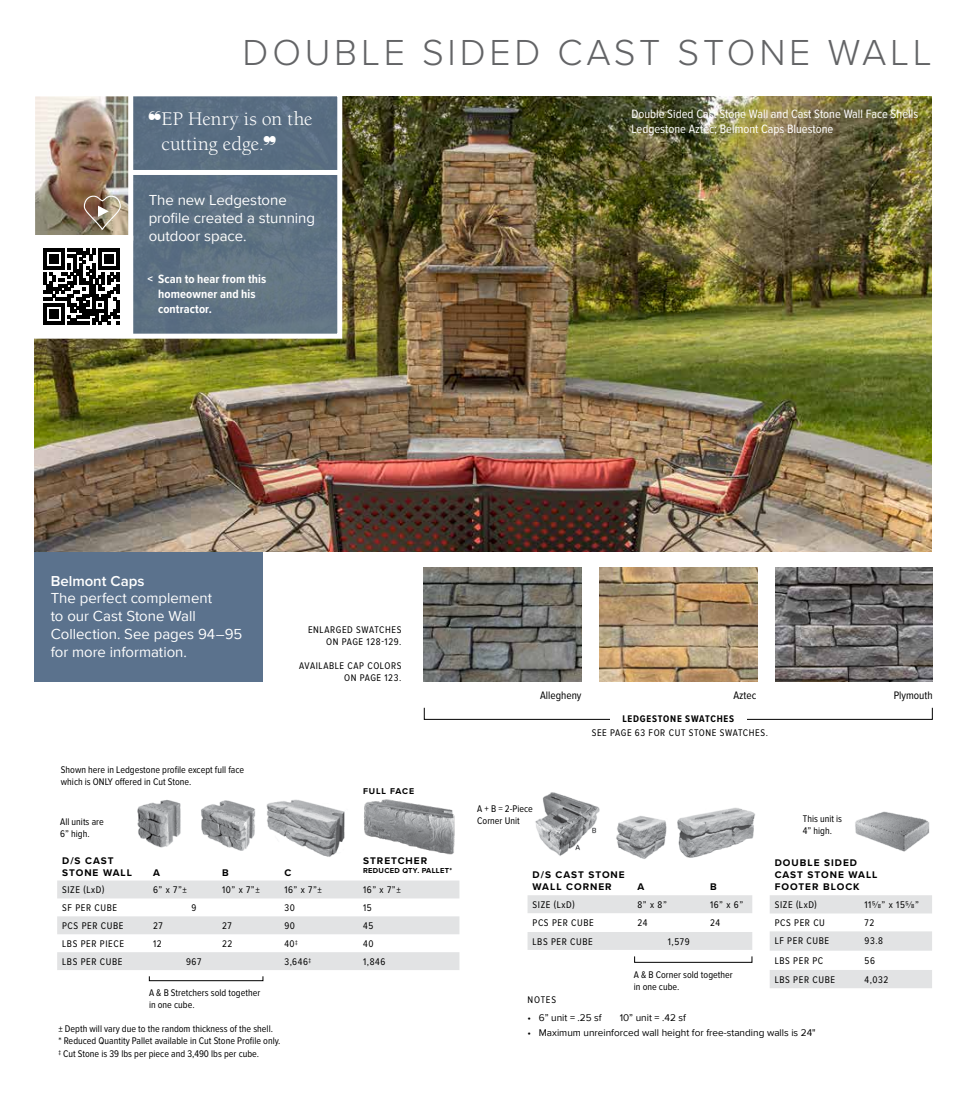
<style>
.page{position:relative;width:968px;height:1103px;background:#fff}
.page>*{position:absolute;margin:0;border:0;box-sizing:border-box;transform-origin:0 0}
.t1{font:300 37.5px "Proxima Nova";letter-spacing:.1em;color:#636466}
.t2{font:19.88px/25px "Berkeley";letter-spacing:-.005em;color:#fff}
.t3{font:15px/17.9px "Proxima Nova";color:#fff}
.t4{font:600 15px "Proxima Nova";color:#fff}
.t5{font:12.5px/15px "Proxima Nova Cond";color:#fff}
.t6{font:700 12.5px/15px "Proxima Nova Cond";letter-spacing:.005em;color:#fff}
.t7{font:11.25px "Proxima Nova Cond";color:#000}
.t8{font:10px/12px "Proxima Nova Cond";color:#000}
.t9{font:10px/12px "Proxima Nova Cond";letter-spacing:.06em;color:#000;text-align:right}
.t10{font:700 10px/12px "Proxima Nova";letter-spacing:.1em;color:#000}
.t11{font:10px "Proxima Nova";color:#000}
.t12{font:700 10px "Proxima Nova Cond";letter-spacing:.08em;color:#000}
.t13{font:700 8.75px "Proxima Nova";letter-spacing:.1em;color:#000}
.t14{font:700 7.5px "Proxima Nova";letter-spacing:.04em;color:#000}
</style>
<div class="page">
<div style="left:34px;top:545px;width:229px;height:136px;background:#5b728d"></div>
<img style="left:775px;top:568px;width:157px;height:113px">
<img style="left:364px;top:799px;width:91px;height:56px">
<img style="left:266px;top:799px;width:79px;height:58px">
<img style="left:137px;top:800px;width:44px;height:48px">
<img style="left:34px;top:96px;width:897px;height:456px">
<img style="left:535px;top:792px;width:65px;height:64px">
<img style="left:855px;top:811px;width:75px;height:41px">
<svg style="left:57px;top:880px;width:402px;height:90px"></svg>
<svg style="left:527px;top:895px;width:225px;height:54px"></svg>
<div style="left:149px;top:976px;width:114px;height:5px;border:1px solid #000"></div>
<svg style="left:770px;top:895px;width:162px;height:93px"></svg>
<img style="left:599px;top:567px;width:158px;height:114px">
<img style="left:424px;top:568px;width:157px;height:113px">
<img style="left:677px;top:807px;width:78px;height:51px">
<img style="left:616px;top:816px;width:51px;height:43px">
<img style="left:201px;top:800px;width:54px;height:51px">
<img style="left:36px;top:97px;width:92px;height:139px">
<div style="left:131px;top:94px;width:208px;height:241px;background:#5b6f82"></div>
<div style="left:30px;top:91px;width:312px;height:248px;border:5px solid #fff"></div>
<svg style="left:83px;top:195px;width:38px;height:36px"></svg>
<div style="left:128px;top:95px;width:5px;height:240px;background:#fff"></div>
<div style="left:131px;top:170px;width:209px;height:5px;background:#fff"></div>
<div style="left:31px;top:236px;width:101px;height:101px;background:#fff"></div>
<svg style="left:43px;top:248px;width:77px;height:77px"></svg>
<h1 class="t1" style="left:242px;top:25px;width:690px">DOUBLE SIDED CAST STONE WALL</h1>
<h2 class="t2" style="left:162px;top:107px;width:153px;text-indent:-13px">❝EP Henry is on the cutting edge.❞</h2>
<h3 class="t3" style="left:149px;top:191px;width:168px">The new Ledgestone profile created a stunning outdoor space.</h3>
<p class="t6" style="left:158px;top:271px;width:109px;text-indent:-11px">&lt; Scan to hear from this homeowner and his contractor.</p>
<p class="t5" style="left:631px;top:107px;width:288px">Double Sided Cast Stone Wall and Cast Stone Wall Face Shells<br>Ledgestone Aztec; Belmont Caps Bluestone</p>
<h3 class="t4" style="left:51px;top:569px;width:95px">Belmont Caps</h3>
<h3 class="t3" style="left:51px;top:589px;width:193px">The perfect complement<br>to our Cast Stone Wall<br>Collection. See pages 94–95 for more information.</h3>
<p class="t9" style="left:308px;top:623px;width:95px">ENLARGED SWATCHES<br>ON PAGE 128-129.</p>
<p class="t9" style="left:299px;top:659px;width:104px">AVAILABLE CAP COLORS<br>ON PAGE 123.</p>
<p class="t8" style="left:61px;top:764px;width:185px">Shown here in Ledgestone profile except full face which is ONLY offered in Cut Stone.</p>
<p class="t8" style="left:60px;top:816px;width:45px">All units are<br>6” high.</p>
<p class="t10" style="left:62px;top:854px;width:71px">D/S CAST<br>STONE WALL</p>
<p class="t10" style="left:153px;top:866px;width:8px">A</p>
<p class="t10" style="left:222px;top:866px;width:8px">B</p>
<p class="t10" style="left:284px;top:866px;width:8px">C</p>
<p class="t13" style="left:363px;top:784px;width:52px">FULL FACE</p>
<p class="t10" style="left:363px;top:854px;width:66px">STRETCHER</p>
<p class="t14" style="left:363px;top:865px;width:90px">REDUCED QTY. PALLET*</p>
<p class="t8" style="left:62px;top:884px;width:44px">SIZE (LxD)</p>
<p class="t8" style="left:153px;top:884px;width:35px">6” x 7”±</p>
<p class="t8" style="left:222px;top:884px;width:39px">10” x 7”±</p>
<p class="t8" style="left:284px;top:884px;width:39px">16” x 7”±</p>
<p class="t8" style="left:363px;top:884px;width:39px">16” x 7”±</p>
<p class="t9" style="left:62px;top:902px;width:56px">SF PER CUBE</p>
<p class="t8" style="left:191px;top:902px;width:6px">9</p>
<p class="t8" style="left:284px;top:902px;width:12px">30</p>
<p class="t8" style="left:363px;top:902px;width:10px">15</p>
<p class="t9" style="left:62px;top:920px;width:63px">PCS PER CUBE</p>
<p class="t8" style="left:153px;top:920px;width:11px">27</p>
<p class="t8" style="left:222px;top:920px;width:11px">27</p>
<p class="t8" style="left:284px;top:920px;width:12px">90</p>
<p class="t8" style="left:363px;top:920px;width:12px">45</p>
<p class="t9" style="left:62px;top:938px;width:63px">LBS PER PIECE</p>
<p class="t8" style="left:153px;top:938px;width:10px">12</p>
<p class="t8" style="left:222px;top:938px;width:12px">22</p>
<p class="t8" style="left:284px;top:938px;width:15px">40‡</p>
<p class="t8" style="left:363px;top:938px;width:12px">40</p>
<p class="t9" style="left:62px;top:956px;width:62px">LBS PER CUBE</p>
<p class="t8" style="left:186px;top:956px;width:17px">967</p>
<p class="t8" style="left:284px;top:956px;width:28px">3,646‡</p>
<p class="t8" style="left:363px;top:956px;width:24px">1,846</p>
<p class="t8" style="left:149px;top:987px;width:113px">A &amp; B Stretchers sold together in one cube.</p>
<p class="t8" style="left:58px;top:1023px;width:224px">± Depth will vary due to the random thickness of the shell.<br>* Reduced Quantity Pallet available in Cut Stone Profile only. ‡ Cut Stone is 39 lbs per piece and 3,490 lbs per cube.</p>
<p class="t7" style="left:540px;top:689px;width:43px">Allegheny</p>
<p class="t7" style="left:733px;top:689px;width:24px">Aztec</p>
<p class="t12" style="left:622px;top:711px;width:113px">LEDGESTONE SWATCHES</p>
<p class="t9" style="left:591px;top:726px;width:178px">SEE PAGE 63 FOR CUT STONE SWATCHES.</p>
<p class="t8" style="left:477px;top:803px;width:57px">A + B = 2-Piece<br>Corner Unit</p>
<p class="t8" style="left:803px;top:813px;width:41px">This unit is<br>4” high.</p>
<p class="t7" style="left:893px;top:689px;width:40px">Plymouth</p>
<p class="t10" style="left:532px;top:868px;width:94px">D/S CAST STONE<br>WALL CORNER</p>
<p class="t10" style="left:637px;top:880px;width:8px">A</p>
<p class="t10" style="left:710px;top:880px;width:8px">B</p>
<p class="t8" style="left:532px;top:899px;width:44px">SIZE (LxD)</p>
<p class="t8" style="left:637px;top:899px;width:31px">8” x 8”</p>
<p class="t8" style="left:710px;top:899px;width:35px">16” x 6”</p>
<p class="t9" style="left:532px;top:917px;width:63px">PCS PER CUBE</p>
<p class="t8" style="left:637px;top:917px;width:12px">24</p>
<p class="t8" style="left:710px;top:917px;width:12px">24</p>
<p class="t9" style="left:532px;top:936px;width:62px">LBS PER CUBE</p>
<p class="t8" style="left:667px;top:936px;width:23px">1,579</p>
<p class="t8" style="left:634px;top:968px;width:100px">A &amp; B Corner sold together in one cube.</p>
<p class="t10" style="left:774px;top:856px;width:104px">DOUBLE SIDED<br>CAST STONE WALL<br>FOOTER BLOCK</p>
<p class="t8" style="left:774px;top:899px;width:44px">SIZE (LxD)</p>
<p class="t8" style="left:864px;top:899px;width:56px">115/8” x 155/8”</p>
<p class="t8" style="left:774px;top:917px;width:52px">PCS PER CU</p>
<p class="t8" style="left:864px;top:917px;width:11px">72</p>
<p class="t9" style="left:774px;top:935px;width:56px">LF PER CUBE</p>
<p class="t8" style="left:864px;top:935px;width:20px">93.8</p>
<p class="t8" style="left:774px;top:954px;width:50px">LBS PER PC</p>
<p class="t8" style="left:864px;top:954px;width:12px">56</p>
<p class="t9" style="left:774px;top:974px;width:62px">LBS PER CUBE</p>
<p class="t8" style="left:864px;top:974px;width:25px">4,032</p>
<p class="t8" style="left:527px;top:994px;width:30px">NOTES</p>
<p class="t11" style="left:527px;top:1010px;width:76px">• 6” unit = .25 sf</p>
<p class="t11" style="left:619px;top:1010px;width:68px">10” unit = .42 sf</p>
<p class="t11" style="left:527px;top:1025px;width:290px">• Maximum unreinforced wall height for free-standing walls is 24"</p>
</div>
